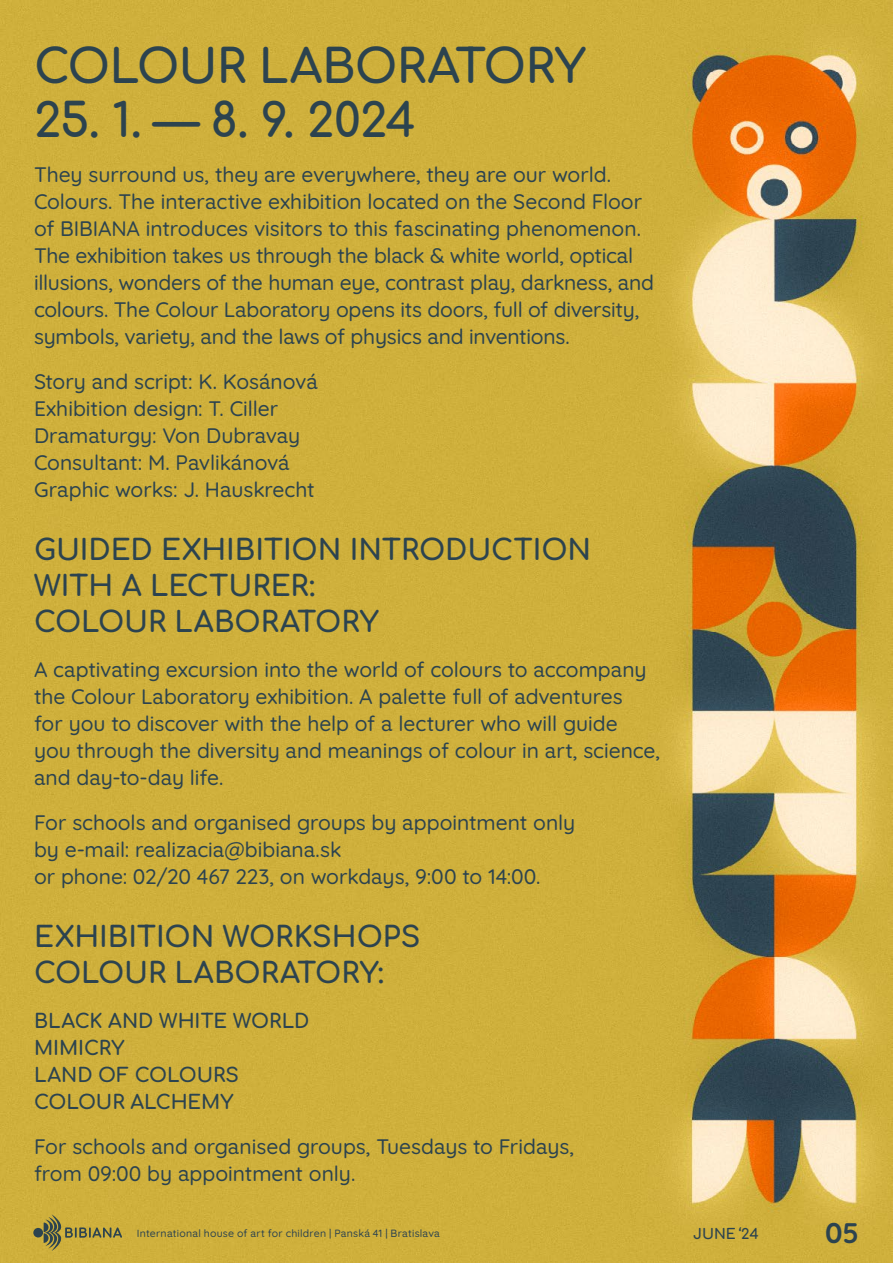
<style>
.page{position:relative;width:893px;height:1263px;background:#fff}
.page>*{position:absolute;margin:0;border:0;box-sizing:border-box;transform-origin:0 0}
.t1{font:700 46.5px "Comfortaa";letter-spacing:-.02em;color:#2c434f}
.t2{font:700 28.5px/36px "Comfortaa";letter-spacing:-.005em;color:#2c434f}
.t3{font:700 28.5px "Quicksand";color:#2c434f}
.t4{font:500 21px/27px "Quicksand";letter-spacing:-.005em;color:#2c434f}
.t5{font:700 19.5px "Comfortaa";color:#2c434f}
.t6{font:700 14.25px "Comfortaa";color:#2c434f}
.t7{font:500 10.5px "Quicksand";letter-spacing:.02em;color:#2c434f}
</style>
<div class="page">
<img style="left:0;top:0;width:893px;height:1263px">
<div style="left:33px;top:1228px;width:10px;height:9px;background:#2c434f;border-radius:50%"></div>
<svg style="left:44px;top:1214px;width:78px;height:37px;background:#af9a3f"></svg>
<p class="t1" style="left:34px;top:23px;width:553px">COLOUR LABORATORY</p>
<p class="t1" style="left:34px;top:77px;width:383px">25. 1. — 8. 9. 2024</p>
<p class="t4" style="left:34px;top:159px;width:621px">They surround us, they are everywhere, they are our world.<br>Colours. The interactive exhibition located on the Second Floor of BIBIANA introduces visitors to this fascinating phenomenon.<br>The exhibition takes us through the black &amp; white world, optical illusions, wonders of the human eye, contrast play, darkness, and colours. The Colour Laboratory opens its doors, full of diversity, symbols, variety, and the laws of physics and inventions.</p>
<p class="t4" style="left:34px;top:366px;width:285px">Story and script: K. Kosánová</p>
<p class="t4" style="left:34px;top:393px;width:246px">Exhibition design: T. Ciller</p>
<p class="t4" style="left:34px;top:420px;width:268px">Dramaturgy: Von Dubravay</p>
<p class="t4" style="left:34px;top:447px;width:257px">Consultant: M. Pavlikánová</p>
<p class="t4" style="left:34px;top:474px;width:282px">Graphic works: J. Hauskrecht</p>
<p class="t2" style="left:34px;top:528px;width:559px">GUIDED EXHIBITION INTRODUCTION<br>WITH A LECTURER:</p>
<p class="t2" style="left:34px;top:600px;width:346px">COLOUR LABORATORY</p>
<p class="t4" style="left:34px;top:654px;width:628px">A captivating excursion into the world of colours to accompany the Colour Laboratory exhibition. A palette full of adventures<br>for you to discover with the help of a lecturer who will guide<br>you through the diversity and meanings of colour in art, science, and day-to-day life.</p>
<p class="t4" style="left:34px;top:807px;width:543px">For schools and organised groups by appointment only</p>
<p class="t4" style="left:34px;top:834px;width:309px">by e-mail: realizacia@bibiana.sk</p>
<p class="t4" style="left:34px;top:861px;width:508px">or phone: 02/20 467 223, on workdays, 9:00 to 14:00.</p>
<p class="t2" style="left:34px;top:915px;width:388px">EXHIBITION WORKSHOPS<br>COLOUR LABORATORY:</p>
<p class="t5" style="left:34px;top:1003px;width:277px">BLACK AND WHITE WORLD</p>
<p class="t5" style="left:34px;top:1030px;width:92px">MIMICRY</p>
<p class="t5" style="left:34px;top:1057px;width:207px">LAND OF COLOURS</p>
<p class="t5" style="left:34px;top:1084px;width:201px">COLOUR ALCHEMY</p>
<p class="t4" style="left:34px;top:1131px;width:542px">For schools and organised groups, Tuesdays to Fridays, from 09:00 by appointment only.</p>
<p class="t7" style="left:137px;top:1224px;width:305px">International house of art for children | Panská 41 | Bratislava</p>
<p class="t6" style="left:693px;top:1220px;width:67px">JUNE ‘24</p>
<h2 class="t3" style="left:825px;top:1209px;width:35px">05</h2>
</div>
